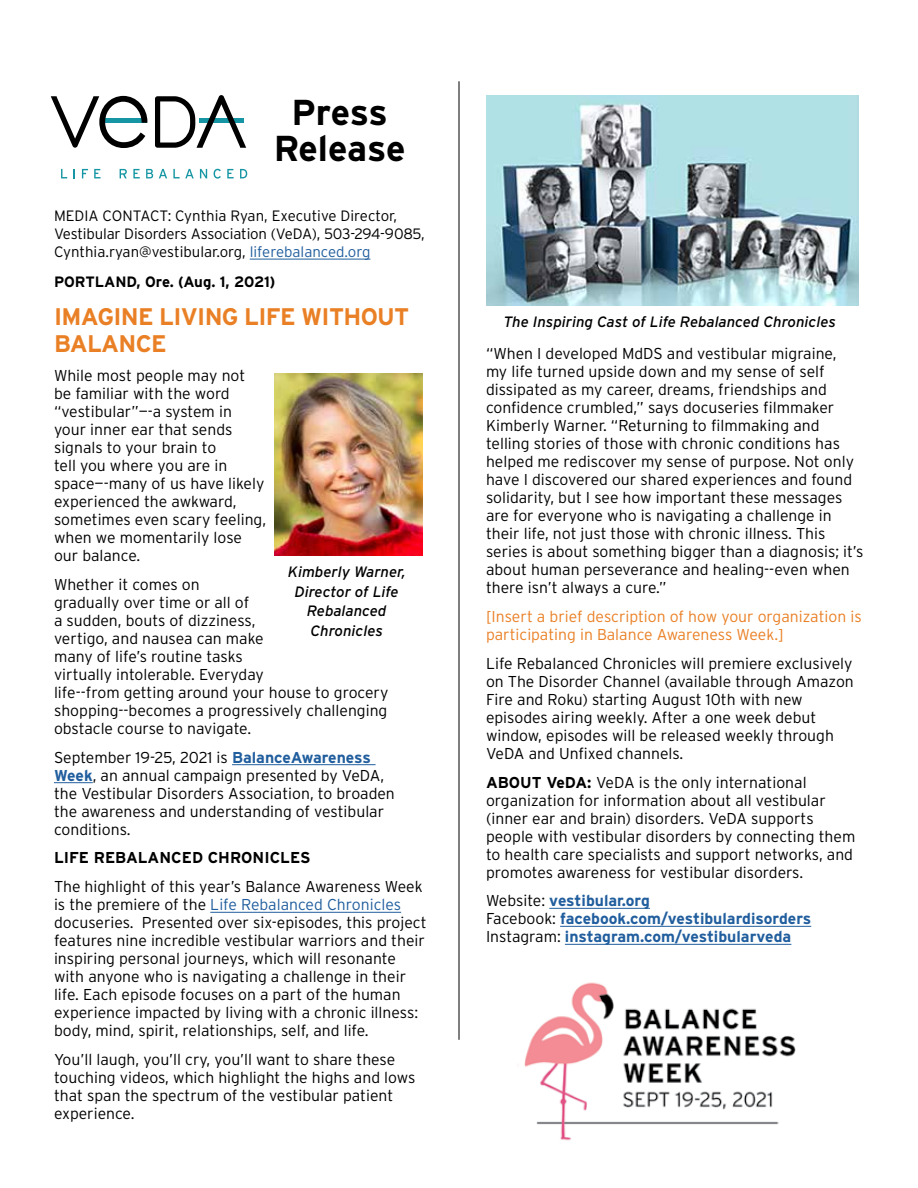
<style>
.page{position:relative;width:918px;height:1188px;background:#fff}
.page>*{position:absolute;margin:0;border:0;box-sizing:border-box;transform-origin:0 0}
.t1{font:700 36px/36px "Interstate";letter-spacing:-.01em;color:#000;text-align:center}
.t2{font:700 24px/27px "Interstate";letter-spacing:-.03em;color:#ea8025}
.t3{font:300 15.75px/18px "Interstate";color:#000}
.t4{font:700 15.75px/18px "Interstate";color:#215e9e}
.t5{font:300 15.75px/18px "Interstate";color:#ea8025}
.t6{font:700 15.75px "Interstate";color:#000}
.t7{font:300 15px/18px "Interstate";letter-spacing:-.01em;color:#000}
.t8{font:italic 15px/19.5px "Interstate";color:#000;text-align:center}
.t9{font:700 15px "Interstate";color:#000}
.s1{color:#215e9e}
.s2{font-weight:700;color:#215e9e}
.s3{font-weight:700}
.s4{font-weight:300;color:#000}
</style>
<div class="page">
<hr style="left:250px;top:259px;width:120px;height:1px;background:#215e9e">
<hr style="left:232px;top:764px;width:144px;height:1px;background:#215e9e">
<hr style="left:54px;top:782px;width:39px;height:1px;background:#215e9e">
<hr style="left:210px;top:912px;width:191px;height:1px;background:#215e9e">
<hr style="left:549px;top:908px;width:101px;height:1px;background:#215e9e">
<hr style="left:560px;top:926px;width:251px;height:1px;background:#215e9e">
<hr style="left:565px;top:944px;width:226px;height:1px;background:#215e9e">
<hr style="left:459px;top:81px;width:1px;height:959px;background:#000">
<img style="left:486px;top:95px;width:373px;height:210px">
<svg style="left:155px;top:95px;width:91px;height:53px"></svg>
<svg style="left:51px;top:96px;width:96px;height:52px"></svg>
<svg style="left:61px;top:169px;width:6px;height:9px"></svg>
<svg style="left:82px;top:169px;width:6px;height:9px"></svg>
<svg style="left:94px;top:169px;width:7px;height:9px"></svg>
<svg style="left:120px;top:169px;width:7px;height:9px"></svg>
<svg style="left:133px;top:169px;width:7px;height:9px"></svg>
<svg style="left:146px;top:169px;width:7px;height:9px"></svg>
<svg style="left:159px;top:169px;width:8px;height:9px"></svg>
<svg style="left:173px;top:169px;width:21px;height:9px"></svg>
<svg style="left:200px;top:169px;width:7px;height:9px"></svg>
<svg style="left:214px;top:169px;width:7px;height:10px"></svg>
<svg style="left:227px;top:169px;width:7px;height:9px"></svg>
<svg style="left:240px;top:169px;width:7px;height:9px"></svg>
<img style="left:524px;top:982px;width:272px;height:159px">
<img style="left:274px;top:373px;width:149px;height:183px">
<h1 class="t1" style="left:274px;top:94px;width:133px">Press<br>Release</h1>
<p class="t7" style="left:54px;top:207px;width:372px">MEDIA CONTACT: Cynthia Ryan, Executive Director,<br>Vestibular Disorders Association (VeDA), 503-294-9085,<br>Cynthia.ryan@vestibular.org, <span class="s1">liferebalanced.org</span></p>
<p class="t9" style="left:54px;top:274px;width:223px">PORTLAND, Ore. (Aug. 1, 2021)</p>
<h2 class="t2" style="left:54px;top:303px;width:357px">IMAGINE LIVING LIFE WITHOUT<br>BALANCE</h2>
<p class="t3" style="left:54px;top:366px;width:214px">While most people may not be familiar with the word “vestibular”—-a system in your inner ear that sends signals to your brain to<br>tell you where you are in space—-many of us have likely experienced the awkward, sometimes even scary feeling, when we momentarily lose our balance.</p>
<p class="t3" style="left:54px;top:575px;width:336px">Whether it comes on<br>gradually over time or all of<br>a sudden, bouts of dizziness,<br>vertigo, and nausea can make<br>many of life’s routine tasks<br>virtually intolerable. Everyday<br>life--from getting around your house to grocery shopping--becomes a progressively challenging obstacle course to navigate.</p>
<p class="t3" style="left:54px;top:748px;width:342px">September 19-25, 2021 is <span class="s2">BalanceAwareness Week</span>, an annual campaign presented by VeDA, the Vestibular Disorders Association, to broaden the awareness and understanding of vestibular conditions.</p>
<p class="t6" style="left:54px;top:849px;width:258px">LIFE REBALANCED CHRONICLES</p>
<p class="t3" style="left:54px;top:878px;width:374px">The highlight of this year’s Balance Awareness Week is the premiere of the <span class="s1">Life Rebalanced Chronicles </span>docuseries. Presented over six-episodes, this project features nine incredible vestibular warriors and their inspiring personal journeys, which will resonante with anyone who is navigating a challenge in their life. Each episode focuses on a part of the human experience impacted by living with a chronic illness: body, mind, spirit, relationships, self, and life.</p>
<p class="t3" style="left:54px;top:1050px;width:363px">You’ll laugh, you’ll cry, you’ll want to share these touching videos, which highlight the highs and lows that span the spectrum of the vestibular patient experience.</p>
<p class="t8" style="left:288px;top:562px;width:119px">Kimberly Warner,<br>Director of Life<br>Rebalanced<br>Chronicles</p>
<p class="t8" style="left:503px;top:312px;width:334px">The Inspiring Cast of Life Rebalanced Chronicles</p>
<p class="t3" style="left:486px;top:344px;width:379px">“When I developed MdDS and vestibular migraine,<br>my life turned upside down and my sense of self dissipated as my career, dreams, friendships and confidence crumbled,” says docuseries filmmaker Kimberly Warner. “Returning to filmmaking and telling stories of those with chronic conditions has helped me rediscover my sense of purpose. Not only have I discovered our shared experiences and found solidarity, but I see how important these messages are for everyone who is navigating a challenge in their life, not just those with chronic illness. This series is about something bigger than a diagnosis; it’s about human perseverance and healing--even when there isn’t always a cure.”</p>
<p class="t5" style="left:486px;top:607px;width:377px">[Insert a brief description of how your organization is participating in Balance Awareness Week.]</p>
<p class="t3" style="left:486px;top:654px;width:369px">Life Rebalanced Chronicles will premiere exclusively on The Disorder Channel (available through Amazon Fire and Roku) starting August 10th with new episodes airing weekly. After a one week debut window, episodes will be released weekly through VeDA and Unfixed channels.</p>
<p class="t3" style="left:486px;top:773px;width:371px"><span class="s3">ABOUT VeDA:</span> VeDA is the only international organization for information about all vestibular (inner ear and brain) disorders. VeDA supports people with vestibular disorders by connecting them to health care specialists and support networks, and promotes awareness for vestibular disorders.</p>
<p class="t4" style="left:486px;top:892px;width:327px"><span class="s4">Website:</span> vestibular.org<br><span class="s4">Facebook:</span> facebook.com/vestibulardisorders<br><span class="s4">Instagram:</span> instagram.com/vestibularveda</p>
</div>
